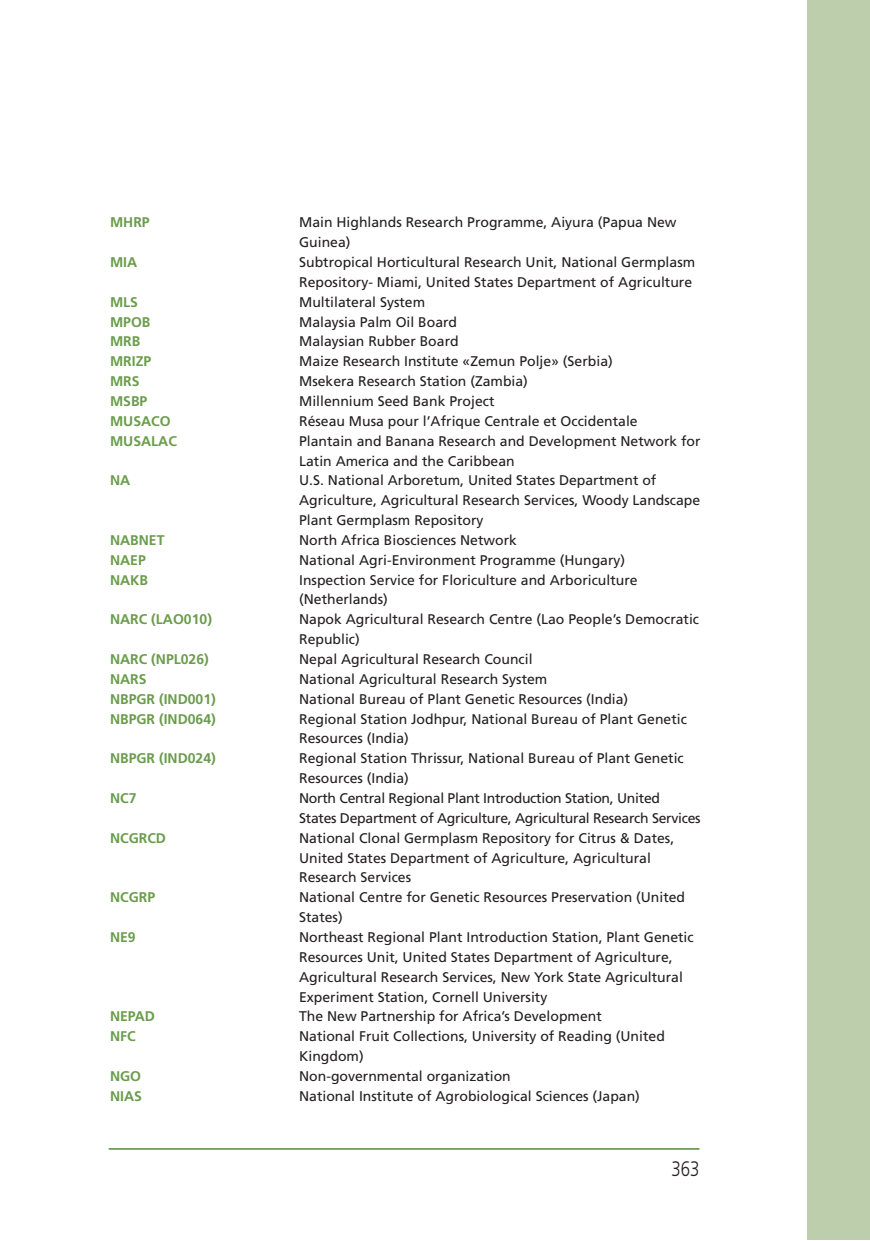
<style>
.page{position:relative;width:870px;height:1241px;background:#fff}
.page>*{position:absolute;margin:0;border:0;box-sizing:border-box;transform-origin:0 0}
.t1{font:300 21px "Frutiger LT Std";color:#231f20;scale:.8 1}
.t2{font:14px/19.8px "Frutiger LT Std";color:#231f20}
.t3{font:700 14px "Frutiger LT Std";color:#6b9c4d}
.t4{font:14px/19.8px "Frutiger LT Std";letter-spacing:-.02em;color:#231f20}
</style>
<div class="page">
<div style="left:807px;top:0;width:63px;height:1239px;background:#bcceab"></div>
<hr style="left:109px;top:1148px;width:590px;height:1px;background:#6b9c4d">
<p class="t3" style="left:110px;top:216px;width:41px">MHRP</p>
<p class="t2" style="left:299px;top:213px;width:379px">Main Highlands Research Programme, Aiyura (Papua New<br>Guinea)</p>
<p class="t3" style="left:110px;top:256px;width:29px">MIA</p>
<p class="t2" style="left:299px;top:253px;width:397px">Subtropical Horticultural Research Unit, National Germplasm<br>Repository- Miami, United States Department of Agriculture</p>
<p class="t3" style="left:110px;top:296px;width:29px">MLS</p>
<p class="t2" style="left:299px;top:292px;width:128px">Multilateral System</p>
<p class="t3" style="left:110px;top:316px;width:42px">MPOB</p>
<p class="t2" style="left:299px;top:312px;width:159px">Malaysia Palm Oil Board</p>
<p class="t3" style="left:110px;top:335px;width:32px">MRB</p>
<p class="t2" style="left:299px;top:332px;width:161px">Malaysian Rubber Board</p>
<p class="t3" style="left:110px;top:355px;width:43px">MRIZP</p>
<p class="t2" style="left:299px;top:352px;width:315px">Maize Research Institute «Zemun Polje» (Serbia)</p>
<p class="t3" style="left:110px;top:375px;width:31px">MRS</p>
<p class="t2" style="left:299px;top:372px;width:230px">Msekera Research Station (Zambia)</p>
<p class="t3" style="left:110px;top:395px;width:39px">MSBP</p>
<p class="t2" style="left:299px;top:392px;width:197px">Millennium Seed Bank Project</p>
<p class="t3" style="left:110px;top:415px;width:62px">MUSACO</p>
<p class="t2" style="left:299px;top:411px;width:340px">Réseau Musa pour l’Afrique Centrale et Occidentale</p>
<p class="t3" style="left:110px;top:435px;width:68px">MUSALAC</p>
<p class="t2" style="left:299px;top:431px;width:403px">Plantain and Banana Research and Development Network for<br>Latin America and the Caribbean</p>
<p class="t3" style="left:110px;top:474px;width:22px">NA</p>
<p class="t2" style="left:299px;top:471px;width:402px">U.S. National Arboretum, United States Department of<br>Agriculture, Agricultural Research Services, Woody Landscape<br>Plant Germplasm Repository</p>
<p class="t3" style="left:110px;top:534px;width:56px">NABNET</p>
<p class="t2" style="left:299px;top:531px;width:219px">North Africa Biosciences Network</p>
<p class="t3" style="left:110px;top:554px;width:37px">NAEP</p>
<p class="t2" style="left:299px;top:550px;width:327px">National Agri-Environment Programme (Hungary)</p>
<p class="t3" style="left:110px;top:573px;width:40px">NAKB</p>
<p class="t2" style="left:299px;top:570px;width:340px">Inspection Service for Floriculture and Arboriculture (Netherlands)</p>
<p class="t3" style="left:110px;top:613px;width:103px">NARC (LAO010)</p>
<p class="t2" style="left:299px;top:610px;width:401px">Napok Agricultural Research Centre (Lao People’s Democratic<br>Republic)</p>
<p class="t3" style="left:110px;top:653px;width:100px">NARC (NPL026)</p>
<p class="t2" style="left:299px;top:650px;width:235px">Nepal Agricultural Research Council</p>
<p class="t3" style="left:110px;top:673px;width:38px">NARS</p>
<p class="t2" style="left:299px;top:669px;width:250px">National Agricultural Research System</p>
<p class="t3" style="left:110px;top:693px;width:107px">NBPGR (IND001)</p>
<p class="t2" style="left:299px;top:689px;width:331px">National Bureau of Plant Genetic Resources (India)</p>
<p class="t3" style="left:110px;top:712px;width:107px">NBPGR (IND064)</p>
<p class="t2" style="left:299px;top:709px;width:389px">Regional Station Jodhpur, National Bureau of Plant Genetic<br>Resources (India)</p>
<p class="t3" style="left:110px;top:752px;width:107px">NBPGR (IND024)</p>
<p class="t2" style="left:299px;top:749px;width:386px">Regional Station Thrissur, National Bureau of Plant Genetic<br>Resources (India)</p>
<p class="t3" style="left:110px;top:792px;width:28px">NC7</p>
<p class="t4" style="left:299px;top:788px;width:403px">North Central Regional Plant Introduction Station, United<br>States Department of Agriculture, Agricultural Research Services</p>
<p class="t3" style="left:110px;top:831px;width:57px">NCGRCD</p>
<p class="t2" style="left:299px;top:828px;width:376px">National Clonal Germplasm Repository for Citrus &amp; Dates,<br>United States Department of Agriculture, Agricultural<br>Research Services</p>
<p class="t3" style="left:110px;top:891px;width:47px">NCGRP</p>
<p class="t2" style="left:299px;top:888px;width:387px">National Centre for Genetic Resources Preservation (United<br>States)</p>
<p class="t3" style="left:110px;top:931px;width:27px">NE9</p>
<p class="t2" style="left:299px;top:927px;width:396px">Northeast Regional Plant Introduction Station, Plant Genetic Resources Unit, United States Department of Agriculture, Agricultural Research Services, New York State Agricultural Experiment Station, Cornell University</p>
<p class="t3" style="left:110px;top:1010px;width:46px">NEPAD</p>
<p class="t2" style="left:299px;top:1007px;width:304px">The New Partnership for Africa’s Development</p>
<p class="t3" style="left:110px;top:1030px;width:27px">NFC</p>
<p class="t2" style="left:299px;top:1027px;width:367px">National Fruit Collections, University of Reading (United<br>Kingdom)</p>
<p class="t3" style="left:110px;top:1070px;width:33px">NGO</p>
<p class="t2" style="left:299px;top:1066px;width:213px">Non-governmental organization</p>
<p class="t3" style="left:110px;top:1089px;width:33px">NIAS</p>
<p class="t2" style="left:299px;top:1086px;width:342px">National Institute of Agrobiological Sciences (Japan)</p>
<h1 class="t1" style="left:671px;top:1159px;width:37px">363</h1>
</div>
